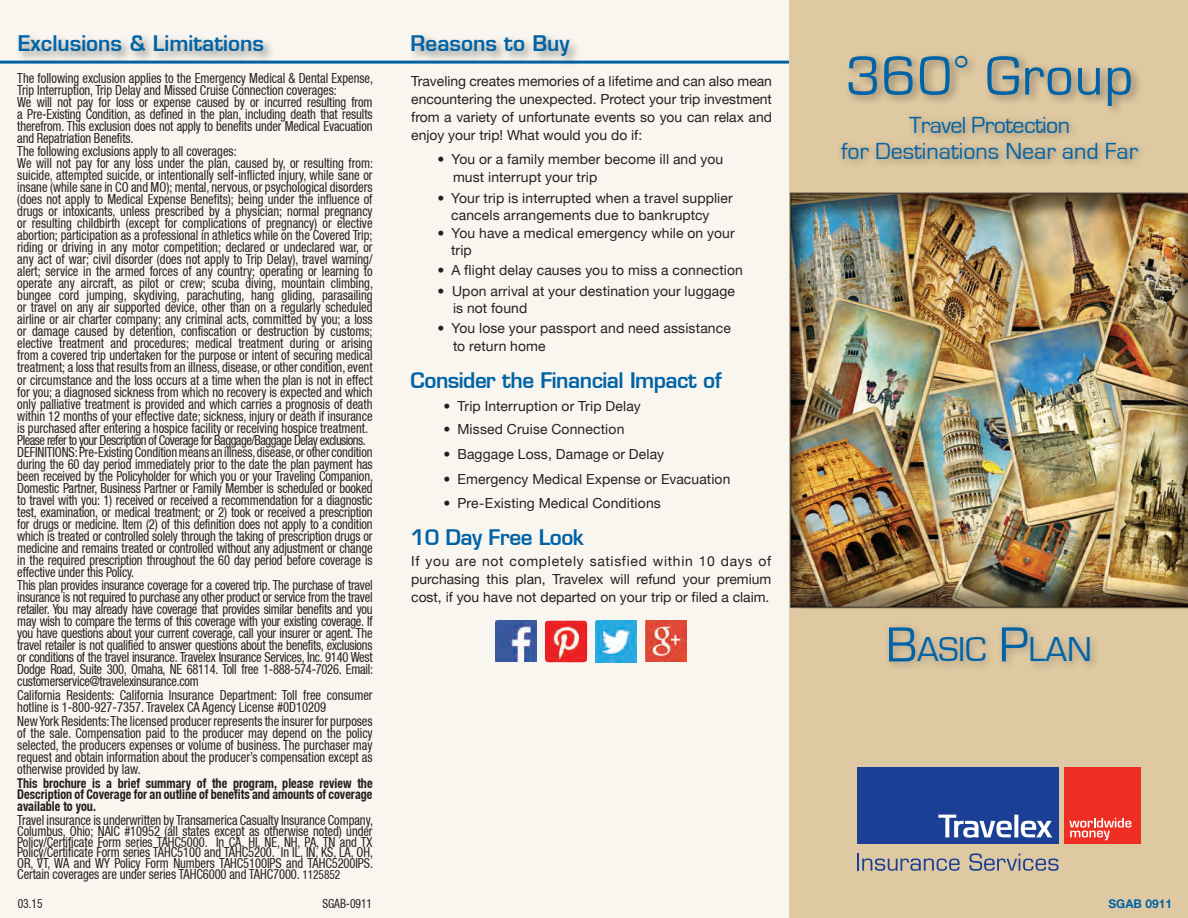
<style>
.page{position:relative;width:1188px;height:918px;background:#fff}
.page>*{position:absolute;margin:0;border:0;box-sizing:border-box;transform-origin:0 0}
.t1{font:57px "Eurostile";letter-spacing:.015em;color:#0163a7}
.t2{font:35.7px "Eurostile";letter-spacing:-.005em;color:#0163a7}
.t3{font:24px "Eurostile";color:#0163a7}
.t4{font:24px "Eurostile";letter-spacing:-.025em;color:#0163a7}
.t5{font:600 21px "Eurostile";letter-spacing:-.025em;color:#0163a7}
.t6{font:600 21px "Eurostile";color:#0163a7}
.t7{font:condensed 13.8px/12px "Helvetica Neue";color:#231f20;text-align:justify;scale:.9 1}
.t8{font:13.8px/18px "Helvetica Neue";letter-spacing:.01em;color:#231f20;text-align:justify}
.t9{font:condensed 13.8px "Helvetica Neue";letter-spacing:-.04em;color:#231f20;scale:.9 1}
.t10{font:700 condensed 13.5px/11.2px "Helvetica Neue";color:#231f20;text-align:justify;scale:.9 1}
.t11{font:condensed 12.75px "Helvetica Neue";color:#231f20;scale:.9 1}
.t12{font:700 12px "Helvetica Neue";color:#0163a7}
.s1{font-size:12.6px}
.s2{font-size:51px}
</style>
<div class="page">
<div style="left:0;top:0;width:790px;height:918px;background:#f8f6ee"></div>
<div style="left:790px;top:0;width:398px;height:918px;background:#dfc9a2"></div>
<div style="left:1065px;top:767px;width:76px;height:76px;background:#ee2e22"></div>
<svg style="left:1069px;top:818px;width:62px;height:22px"></svg>
<div style="left:857px;top:767px;width:201px;height:76px;background:#1b3f94"></div>
<svg style="left:938px;top:815px;width:114px;height:23px"></svg>
<svg style="left:857px;top:854px;width:103px;height:17px"></svg>
<svg style="left:969px;top:853px;width:90px;height:18px"></svg>
<hr style="left:0;top:61px;width:789px;height:3px;background:#0163a7">
<div style="left:789px;top:191px;width:399px;height:418px;background:#231f20;opacity:.5"></div>
<div style="left:16px;top:32px;width:260px;height:32px;background:#231f20;opacity:.45"></div>
<div style="left:409px;top:32px;width:173px;height:36px;background:#231f20;opacity:.45"></div>
<img style="left:496px;top:621px;width:41px;height:41px">
<img style="left:645px;top:621px;width:41px;height:41px">
<img style="left:595px;top:621px;width:42px;height:41px">
<img style="left:545px;top:620px;width:42px;height:42px">
<div style="left:883px;top:622px;width:217px;height:50px;background:#57585a;opacity:.45"></div>
<div style="left:836px;top:112px;width:312px;height:57px;background:#231f20;opacity:.45"></div>
<div style="left:845px;top:52px;width:298px;height:65px;background:#231f20;opacity:.45"></div>
<p class="t6" style="left:18px;top:30px;width:248px">Exclusions &amp; Limitations</p>
<p class="t6" style="left:411px;top:30px;width:160px">Reasons to Buy</p>
<p class="t1" style="left:846px;top:45px;width:289px">360<sup>°</sup> Group</p>
<p class="t7" style="left:17px;top:72px;width:397px">The following exclusion applies to the Emergency Medical &amp; Dental Expense,<br>Trip Interruption, Trip Delay and Missed Cruise Connection coverages:</p>
<p class="t7" style="left:17px;top:96px;width:396px">We will not pay for loss or expense caused by or incurred resulting from a Pre-Existing Condition, as defined in the plan, including death that results therefrom. This exclusion does not apply to benefits under Medical Evacuation and Repatriation Benefits.</p>
<p class="t7" style="left:17px;top:145px;width:245px">The following exclusions apply to all coverages:</p>
<p class="t7" style="left:17px;top:157px;width:397px">We will not pay for any loss under the plan, caused by, or resulting from: suicide, attempted suicide, or intentionally self-inflicted injury, while sane or insane (while sane in CO and MO); mental, nervous, or psychological disorders (does not apply to Medical Expense Benefits); being under the influence of drugs or intoxicants, unless prescribed by a physician; normal pregnancy or resulting childbirth (except for complications of pregnancy) or elective abortion; participation as a professional in athletics while on the Covered Trip; riding or driving in any motor competition; declared or undeclared war, or any act of war; civil disorder (does not apply to Trip Delay), travel warning/ alert; service in the armed forces of any country; operating or learning to operate any aircraft, as pilot or crew; scuba diving, mountain climbing, bungee cord jumping, skydiving, parachuting, hang gliding, parasailing or travel on any air supported device, other than on a regularly scheduled airline or air charter company; any criminal acts, committed by you; a loss or damage caused by detention, confiscation or destruction by customs; elective treatment and procedures; medical treatment during or arising from a covered trip undertaken for the purpose or intent of securing medical treatment; a loss that results from an illness, disease, or other condition, event or circumstance and the loss occurs at a time when the plan is not in effect for you; a diagnosed sickness from which no recovery is expected and which only palliative treatment is provided and which carries a prognosis of death within 12 months of your effective date; sickness, injury or death if insurance is purchased after entering a hospice facility or receiving hospice treatment.</p>
<p class="t9" style="left:17px;top:432px;width:389px">Please refer to your Description of Coverage for Baggage/Baggage Delay exclusions.</p>
<p class="t7" style="left:17px;top:446px;width:397px">DEFINITIONS: Pre-Existing Condition means an illness, disease, or other condition during the 60 day period immediately prior to the date the plan payment has been received by the Policyholder for which you or your Traveling Companion, Domestic Partner, Business Partner or Family Member is scheduled or booked to travel with you: 1) received or received a recommendation for a diagnostic test, examination, or medical treatment; or 2) took or received a prescription for drugs or medicine. Item (2) of this definition does not apply to a condition which is treated or controlled solely through the taking of prescription drugs or medicine and remains treated or controlled without any adjustment or change in the required prescription throughout the 60 day period before coverage is effective under this Policy.</p>
<p class="t7" style="left:17px;top:579px;width:397px">This plan provides insurance coverage for a covered trip. The purchase of travel insurance is not required to purchase any other product or service from the travel retailer. You may already have coverage that provides similar benefits and you may wish to compare the terms of this coverage with your existing coverage. If you have questions about your current coverage, call your insurer or agent. The travel retailer is not qualified to answer questions about the benefits, exclusions or conditions of the travel insurance. Travelex Insurance Services, Inc. 9140 West Dodge Road, Suite 300, Omaha, NE 68114. Toll free 1-888-574-7026. Email: customerservice@travelexinsurance.com</p>
<p class="t7" style="left:17px;top:689px;width:396px">California Residents: California Insurance Department: Toll free consumer hotline is 1-800-927-7357. Travelex CA Agency License #0D10209</p>
<p class="t7" style="left:17px;top:715px;width:396px">New York Residents: The licensed producer represents the insurer for purposes of the sale. Compensation paid to the producer may depend on the policy selected, the producers expenses or volume of business. The purchaser may request and obtain information about the producer’s compensation except as otherwise provided by law.</p>
<p class="t10" style="left:17px;top:778px;width:396px">This brochure is a brief summary of the program, please review the Description of Coverage for an outline of benefits and amounts of coverage available to you.</p>
<p class="t7" style="left:17px;top:814px;width:397px;line-height:10.9px">Travel insurance is underwritten by Transamerica Casualty Insurance Company, Columbus, Ohio; NAIC #10952 (all states except as otherwise noted) under Policy/Certificate Form series TAHC5000. In CA, HI, NE, NH, PA, TN and TX Policy/Certificate Form series TAHC5100 and TAHC5200. In IL, IN, KS, LA, OH, OR, VT, WA and WY Policy Form Numbers TAHC5100IPS and TAHC5200IPS.<br>Certain coverages are under series TAHC6000 and TAHC7000. <span class="s1">1125852</span></p>
<p class="t11" style="left:18px;top:896px;width:29px">03.15</p>
<p class="t11" style="left:322px;top:896px;width:57px">SGAB-0911</p>
<p class="t12" style="left:1108px;top:896px;width:65px">SGAB 0911</p>
<p class="t8" style="left:411px;top:72px;width:362px">Traveling creates memories of a lifetime and can also mean encountering the unexpected. Protect your trip investment from a variety of unfortunate events so you can relax and enjoy your trip! What would you do if:</p>
<p class="t4" style="left:909px;top:112px;width:162px">Travel Protection</p>
<p class="t3" style="left:841px;top:138px;width:299px">for Destinations Near and Far</p>
<p class="t8" style="left:438px;top:150px;width:287px">• You or a family member become ill and you</p>
<p class="t8" style="left:453px;top:168px;width:146px">must interrupt your trip</p>
<p class="t8" style="left:451px;top:189px;width:283px;line-height:17.2px;text-indent:-14px">• Your trip is interrupted when a travel supplier cancels arrangements due to bankruptcy</p>
<p class="t8" style="left:451px;top:224px;width:285px;line-height:17.2px;text-indent:-14px">• You have a medical emergency while on your trip</p>
<p class="t8" style="left:438px;top:261px;width:307px">• A flight delay causes you to miss a connection</p>
<p class="t8" style="left:438px;top:282px;width:299px">• Upon arrival at your destination your luggage</p>
<p class="t8" style="left:453px;top:299px;width:76px">is not found</p>
<p class="t8" style="left:438px;top:319px;width:295px">• You lose your passport and need assistance</p>
<p class="t8" style="left:453px;top:336px;width:94px">to return home</p>
<p class="t5" style="left:411px;top:367px;width:313px">Consider the Financial Impact of</p>
<p class="t8" style="left:444px;top:397px;width:199px">• Trip Interruption or Trip Delay</p>
<p class="t8" style="left:444px;top:420px;width:182px">• Missed Cruise Connection</p>
<p class="t8" style="left:444px;top:445px;width:222px">• Baggage Loss, Damage or Delay</p>
<p class="t8" style="left:444px;top:469px;width:288px">• Emergency Medical Expense or Evacuation</p>
<p class="t8" style="left:444px;top:494px;width:219px">• Pre-Existing Medical Conditions</p>
<p class="t5" style="left:411px;top:525px;width:175px">10 Day Free Look</p>
<p class="t8" style="left:411px;top:552px;width:362px">If you are not completely satisfied within 10 days of purchasing this plan, Travelex will refund your premium cost, if you have not departed on your trip or filed a claim.</p>
<p class="t2" style="left:886px;top:631px;width:208px"><span class="s2">B</span>ASIC <span class="s2">P</span>LAN</p>
</div>
